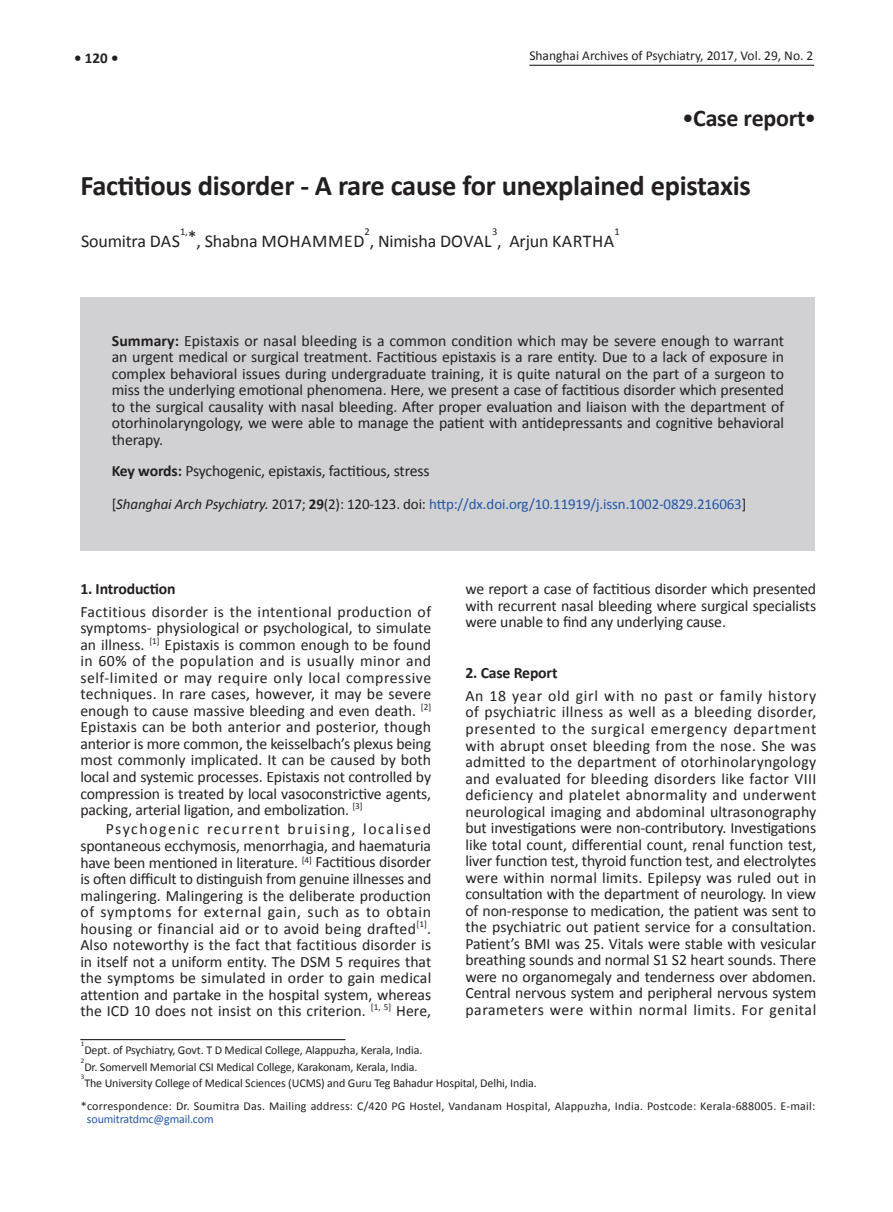
<style>
.page{position:relative;width:893px;height:1212px;background:#fff}
.page>*{position:absolute;margin:0;border:0;box-sizing:border-box;transform-origin:0 0}
.t1{font:700 28.5px "Calibri";letter-spacing:-.01em;color:#231f20}
.t2{font:700 24px "Calibri";letter-spacing:-.01em;color:#231f20}
.t3{font:18px "Calibri";letter-spacing:-.01em;color:#231f20}
.t4{font:15.75px/16.5px "Calibri";letter-spacing:-.01em;color:#231f20;text-align:justify}
.t5{font:700 15.75px "Calibri";letter-spacing:-.01em;color:#231f20}
.t6{font:15px "Calibri";letter-spacing:-.01em;color:#2256a6}
.t7{font:700 15px "Calibri";color:#231f20}
.t8{font:13.5px "Calibri";color:#231f20}
.t9{font:12px/22.5px "Calibri";letter-spacing:.01em;color:#231f20}
.t10{font:12px "Calibri";letter-spacing:-.01em;color:#231f20}
.t11{font:12px "Calibri";letter-spacing:-.01em;color:#2256a6}
.t12{font:10.5px "Calibri";color:#231f20}
.t13{font:7.05px "Calibri";color:#231f20}
.s1{font-size:21px}
.s2{font-weight:700}
.s3{color:#231f20}
.s4{font-style:italic;color:#231f20}
.s5{font-weight:700;color:#231f20}
</style>
<div class="page">
<hr style="left:529px;top:65px;width:285px;height:1px;background:#231f20">
<hr style="left:80px;top:1039px;width:265px;height:1px;background:#231f20">
<div style="left:80px;top:297px;width:735px;height:253px;background:#d1d1d3"></div>
<p class="t7" style="left:74px;top:48px;width:46px">• 120 •</p>
<p class="t8" style="left:529px;top:47px;width:286px">Shanghai Archives of Psychiatry, 2017, Vol. 29, No. 2</p>
<h2 class="t2" style="left:683px;top:103px;width:134px"><span class="s1">•</span>Case report<span class="s1">•</span></h2>
<h1 class="t1" style="left:80px;top:167px;width:672px">Factitious disorder - A rare cause for unexplained epistaxis</h1>
<p class="t3" style="left:81px;top:230px;width:535px">Soumitra DAS<sup>1,</sup>*, Shabna MOHAMMED , Nimisha DOVAL , Arjun KARTHA</p>
<p class="t12" style="left:365px;top:225px;width:7px">2</p>
<p class="t12" style="left:492px;top:225px;width:7px">3</p>
<p class="t12" style="left:614px;top:225px;width:7px">1</p>
<p class="t4" style="left:112px;top:332px;width:674px"><span class="s2">Summary:</span> Epistaxis or nasal bleeding is a common condition which may be severe enough to warrant an urgent medical or surgical treatment. Factitious epistaxis is a rare entity. Due to a lack of exposure in complex behavioral issues during undergraduate training, it is quite natural on the part of a surgeon to miss the underlying emotional phenomena. Here, we present a case of factitious disorder which presented to the surgical causality with nasal bleeding. After proper evaluation and liaison with the department of otorhinolaryngology, we were able to manage the patient with antidepressants and cognitive behavioral therapy.</p>
<p class="t4" style="left:112px;top:463px;width:319px"><span class="s2">Key words:</span> Psychogenic, epistaxis, factitious, stress</p>
<p class="t6" style="left:112px;top:495px;width:636px"><span class="s3">[</span><span class="s4">Shanghai Arch Psychiatry.</span> <span class="s3">2017;</span> <span class="s5">29</span><span class="s3">(2): 120-123. doi:</span> http://dx.doi.org/10.11919/j.issn.1002-0829.216063<span class="s3">]</span></p>
<p class="t5" style="left:80px;top:579px;width:97px">1. Introduction</p>
<p class="t4" style="left:80px;top:603px;width:352px">Factitious disorder is the intentional production of symptoms- physiological or psychological, to simulate an illness. <sup>[1]</sup> Epistaxis is common enough to be found in 60% of the population and is usually minor and self-limited or may require only local compressive techniques. In rare cases, however, it may be severe enough to cause massive bleeding and even death. <sup>[2] </sup>Epistaxis can be both anterior and posterior, though anterior is more common, the keisselbach’s plexus being most commonly implicated. It can be caused by both local and systemic processes. Epistaxis not controlled by compression is treated by local vasoconstrictive agents, packing, arterial ligation, and embolization. <sup>[3]</sup></p>
<p class="t4" style="left:80px;top:821px;width:352px;text-indent:26px">Psychogenic recurrent bruising, localised spontaneous ecchymosis, menorrhagia, and haematuria have been mentioned in literature. <sup>[4]</sup> Factitious disorder is often difficult to distinguish from genuine illnesses and malingering. Malingering is the deliberate production of symptoms for external gain, such as to obtain housing or financial aid or to avoid being drafted<sup>[1]</sup>.<br>Also noteworthy is the fact that factitious disorder is in itself not a uniform entity. The DSM 5 requires that the symptoms be simulated in order to gain medical attention and partake in the hospital system, whereas the ICD 10 does not insist on this criterion. <sup>[1,</sup> <sup>5]</sup> Here,</p>
<p class="t4" style="left:465px;top:581px;width:352px">we report a case of factitious disorder which presented with recurrent nasal bleeding where surgical specialists were unable to find any underlying cause.</p>
<p class="t5" style="left:465px;top:663px;width:94px">2. Case Report</p>
<p class="t4" style="left:465px;top:687px;width:352px">An 18 year old girl with no past or family history of psychiatric illness as well as a bleeding disorder, presented to the surgical emergency department with abrupt onset bleeding from the nose. She was admitted to the department of otorhinolaryngology and evaluated for bleeding disorders like factor VIII deficiency and platelet abnormality and underwent neurological imaging and abdominal ultrasonography but investigations were non-contributory. Investigations like total count, differential count, renal function test, liver function test, thyroid function test, and electrolytes were within normal limits. Epilepsy was ruled out in consultation with the department of neurology. In view of non-response to medication, the patient was sent to the psychiatric out patient service for a consultation.<br>Patient’s BMI was 25. Vitals were stable with vesicular breathing sounds and normal S1 S2 heart sounds. There were no organomegaly and tenderness over abdomen.<br>Central nervous system and peripheral nervous system parameters were within normal limits. For genital</p>
<p class="t13" style="left:81px;top:1039px;width:5px">1</p>
<p class="t10" style="left:84px;top:1042px;width:339px">Dept. of Psychiatry, Govt. T D Medical College, Alappuzha, Kerala, India.</p>
<p class="t13" style="left:81px;top:1056px;width:5px">2</p>
<p class="t10" style="left:84px;top:1059px;width:335px">Dr. Somervell Memorial CSI Medical College, Karakonam, Kerala, India.</p>
<p class="t13" style="left:81px;top:1072px;width:5px">3</p>
<p class="t9" style="left:81px;top:1072px;width:736px">The University College of Medical Sciences (UCMS) and Guru Teg Bahadur Hospital, Delhi, India.<br>*correspondence: Dr. Soumitra Das. Mailing address: C/420 PG Hostel, Vandanam Hospital, Alappuzha, India. Postcode: Kerala-688005. E-mail:</p>
<p class="t11" style="left:87px;top:1111px;width:128px">soumitratdmc@gmail.com</p>
</div>
